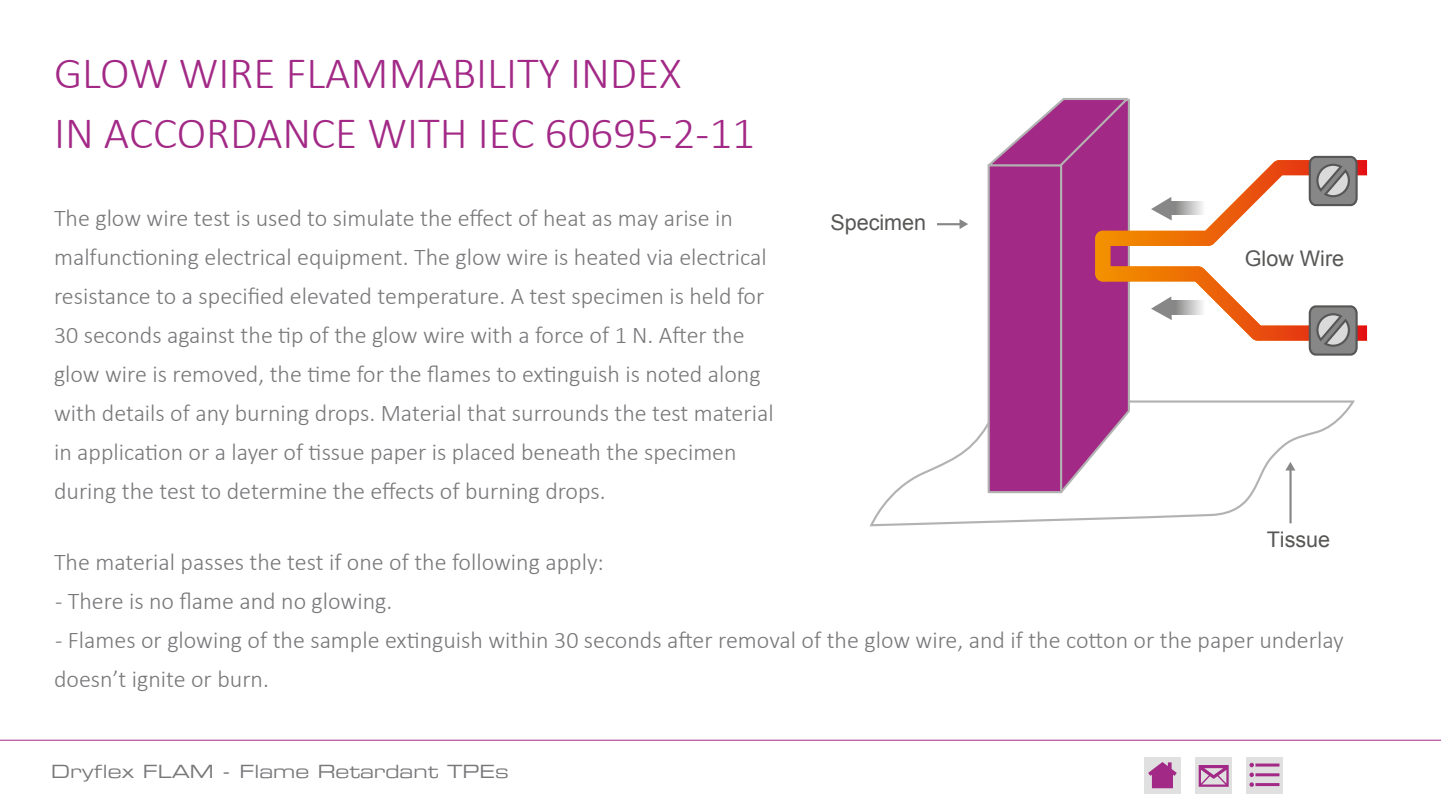
<style>
.page{position:relative;width:1441px;height:810px;background:#fff}
.page>*{position:absolute;margin:0;border:0;box-sizing:border-box;transform-origin:0 0}
.t1{font:300 45px/60px "Calibri";color:#a22986}
.t2{font:300 24px/39px "Calibri";color:#78777a}
.t3{font:21.6px "Arial";color:#575756}
.t4{font:18px "Eurostile Extended Two";color:#78777a}
</style>
<div class="page">
<hr style="left:0;top:740px;width:1440px;height:1px;background:#a22986">
<div style="left:1246px;top:757px;width:37px;height:37px;background:#e1e0e1"></div>
<hr style="left:1255px;top:783px;width:24px;height:3px;background:#a22986">
<hr style="left:1255px;top:773px;width:24px;height:3px;background:#a22986">
<svg style="left:1249px;top:773px;width:4px;height:14px"></svg>
<hr style="left:1255px;top:764px;width:24px;height:3px;background:#a22986">
<svg style="left:1249px;top:763px;width:4px;height:4px"></svg>
<svg style="left:870px;top:400px;width:484px;height:127px"></svg>
<svg style="left:983px;top:98px;width:149px;height:397px;background:#b0509a"></svg>
<svg style="left:1095px;top:160px;width:271px;height:181px"></svg>
<svg style="left:1150px;top:197px;width:21px;height:24px"></svg>
<svg style="left:1167px;top:201px;width:37px;height:14px"></svg>
<svg style="left:1285px;top:462px;width:10px;height:9px"></svg>
<hr style="left:1289px;top:470px;width:2px;height:53px;background:#878787">
<svg style="left:1307px;top:155px;width:51px;height:52px;background:#928f8f"></svg>
<svg style="left:1307px;top:304px;width:51px;height:52px;background:#92908f"></svg>
<hr style="left:936px;top:223px;width:24px;height:2px;background:#878787">
<svg style="left:959px;top:219px;width:9px;height:10px"></svg>
<div style="left:1144px;top:757px;width:37px;height:37px;background:#e1e0e1"></div>
<svg style="left:1148px;top:762px;width:28px;height:26px"></svg>
<div style="left:1195px;top:757px;width:37px;height:37px;background:#e1e0e1"></div>
<svg style="left:1198px;top:765px;width:30px;height:22px"></svg>
<h1 class="t1" style="left:54px;top:42px;width:702px">GLOW WIRE FLAMMABILITY INDEX<br>IN ACCORDANCE WITH IEC 60695-2-11</h1>
<p class="t2" style="left:54px;top:198px;width:721px">The glow wire test is used to simulate the effect of heat as may arise in malfunctioning electrical equipment. The glow wire is heated via electrical resistance to a specified elevated temperature. A test specimen is held for 30 seconds against the tip of the glow wire with a force of 1 N. After the glow wire is removed, the time for the flames to extinguish is noted along with details of any burning drops. Material that surrounds the test material in application or a layer of tissue paper is placed beneath the specimen during the test to determine the effects of burning drops.</p>
<p class="t3" style="left:830px;top:208px;width:97px">Specimen</p>
<p class="t3" style="left:1244px;top:245px;width:101px">Glow Wire</p>
<p class="t3" style="left:1266px;top:525px;width:65px">Tissue</p>
<p class="t2" style="left:54px;top:542px;width:551px">The material passes the test if one of the following apply:</p>
<p class="t2" style="left:55px;top:581px;width:338px">- There is no flame and no glowing.</p>
<p class="t2" style="left:54px;top:620px;width:1290px">- Flames or glowing of the sample extinguish within 30 seconds after removal of the glow wire, and if the cotton or the paper underlay doesn’t ignite or burn.</p>
<p class="t4" style="left:51px;top:759px;width:459px">Dryflex FLAM - Flame Retardant TPEs</p>
</div>
